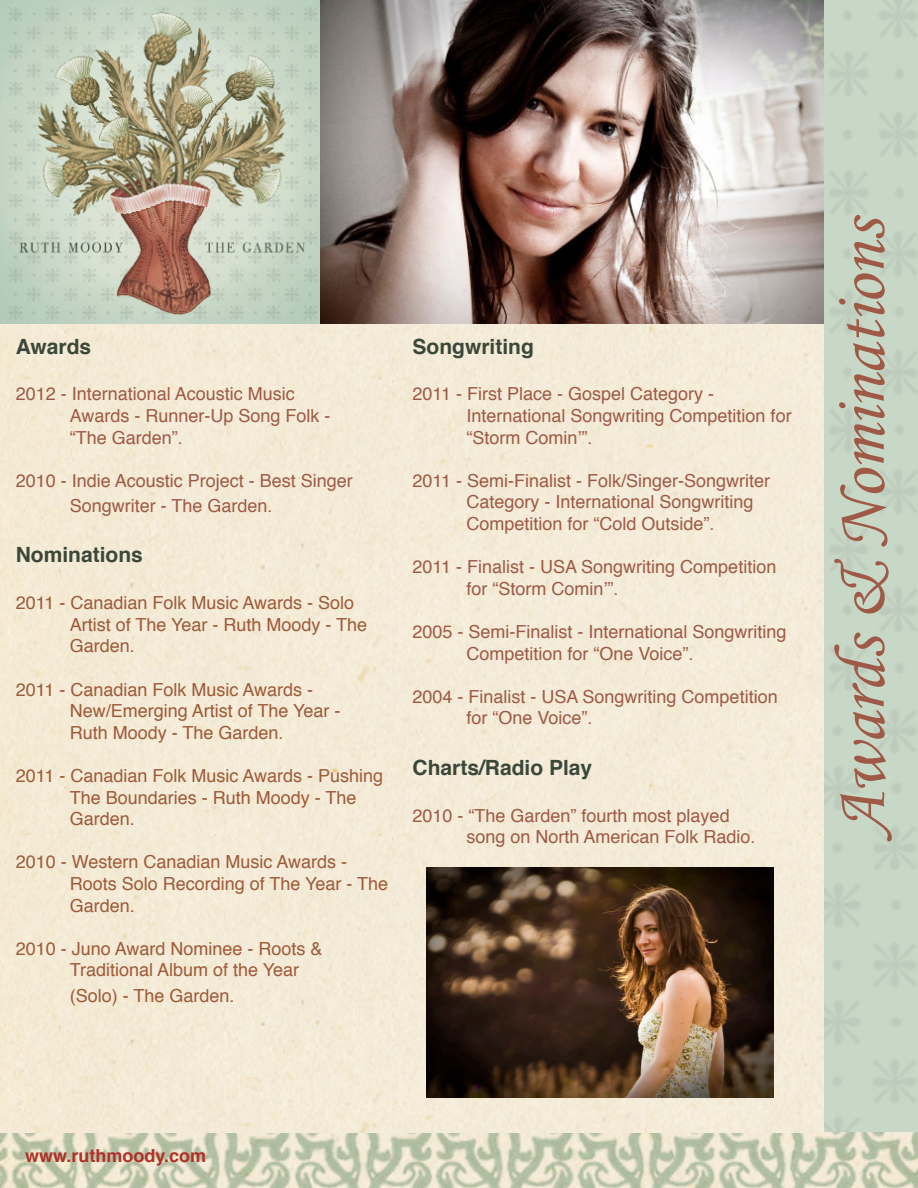
<style>
.page{position:relative;width:918px;height:1188px;background:#fff}
.page>*{position:absolute;margin:0;border:0;box-sizing:border-box;transform-origin:0 0}
.t1{font:72px "Monotype Corsiva";color:#9e5a46}
.t2{font:700 21px "Helvetica";color:#3b4839}
.t3{font:18px/21.6px "Helvetica";color:#9e5a46}
.t4{font:18px/21.6px "Helvetica";color:#9e5a39}
.t5{font:700 18px "Helvetica";color:#b13127}
</style>
<div class="page">
<img style="left:0;top:1132px;width:918px;height:56px">
<img style="left:0;top:0;width:824px;height:1132px">
<img style="left:427px;top:867px;width:347px;height:231px">
<p class="t2" style="left:16px;top:337px;width:77px">Awards</p>
<p class="t3" style="left:70px;top:385px;width:262px;text-indent:-54px">2012 - International Acoustic Music<br>Awards - Runner-Up Song Folk - “The Garden”.</p>
<p class="t3" style="left:70px;top:469px;width:285px;line-height:25.2px;text-indent:-54px">2010 - Indie Acoustic Project - Best Singer<br>Songwriter - The Garden.</p>
<p class="t2" style="left:16px;top:546px;width:129px">Nominations</p>
<p class="t4" style="left:70px;top:593px;width:299px;text-indent:-54px">2011 - Canadian Folk Music Awards - Solo<br>Artist of The Year - Ruth Moody - The<br>Garden.</p>
<p class="t4" style="left:70px;top:680px;width:272px;text-indent:-54px">2011 - Canadian Folk Music Awards -<br>New/Emerging Artist of The Year -<br>Ruth Moody - The Garden.</p>
<p class="t4" style="left:70px;top:766px;width:315px;text-indent:-54px">2011 - Canadian Folk Music Awards - Pushing<br>The Boundaries - Ruth Moody - The<br>Garden.</p>
<p class="t4" style="left:70px;top:853px;width:320px;text-indent:-54px">2010 - Western Canadian Music Awards -<br>Roots Solo Recording of The Year - The<br>Garden.</p>
<p class="t4" style="left:70px;top:939px;width:254px;text-indent:-54px">2010 - Juno Award Nominee - Roots &amp;<br>Traditional Album of the Year</p>
<p class="t4" style="left:70px;top:986px;width:166px">(Solo) - The Garden.</p>
<p class="t2" style="left:413px;top:337px;width:123px">Songwriting</p>
<p class="t3" style="left:467px;top:385px;width:327px;text-indent:-54px">2011 - First Place - Gospel Category -<br>International Songwriting Competition for “Storm Comin’”.</p>
<p class="t3" style="left:467px;top:471px;width:305px;text-indent:-54px">2011 - Semi-Finalist - Folk/Singer-Songwriter<br>Category - International Songwriting<br>Competition for “Cold Outside”.</p>
<p class="t3" style="left:467px;top:557px;width:311px;text-indent:-54px">2011 - Finalist - USA Songwriting Competition for “Storm Comin’”.</p>
<p class="t3" style="left:467px;top:622px;width:322px;text-indent:-54px">2005 - Semi-Finalist - International Songwriting<br>Competition for “One Voice”.</p>
<p class="t3" style="left:467px;top:687px;width:313px;text-indent:-54px">2004 - Finalist - USA Songwriting Competition for “One Voice”.</p>
<p class="t2" style="left:413px;top:759px;width:181px">Charts/Radio Play</p>
<p class="t3" style="left:467px;top:806px;width:291px;text-indent:-54px">2010 - “The Garden” fourth most played song on North American Folk Radio.</p>
<h1 class="t1" style="left:827px;top:838px;width:624px;rotate:-90deg">Awards &amp; Nominations</h1>
<p class="t5" style="left:25px;top:1148px;width:183px">www.ruthmoody.com</p>
</div>
